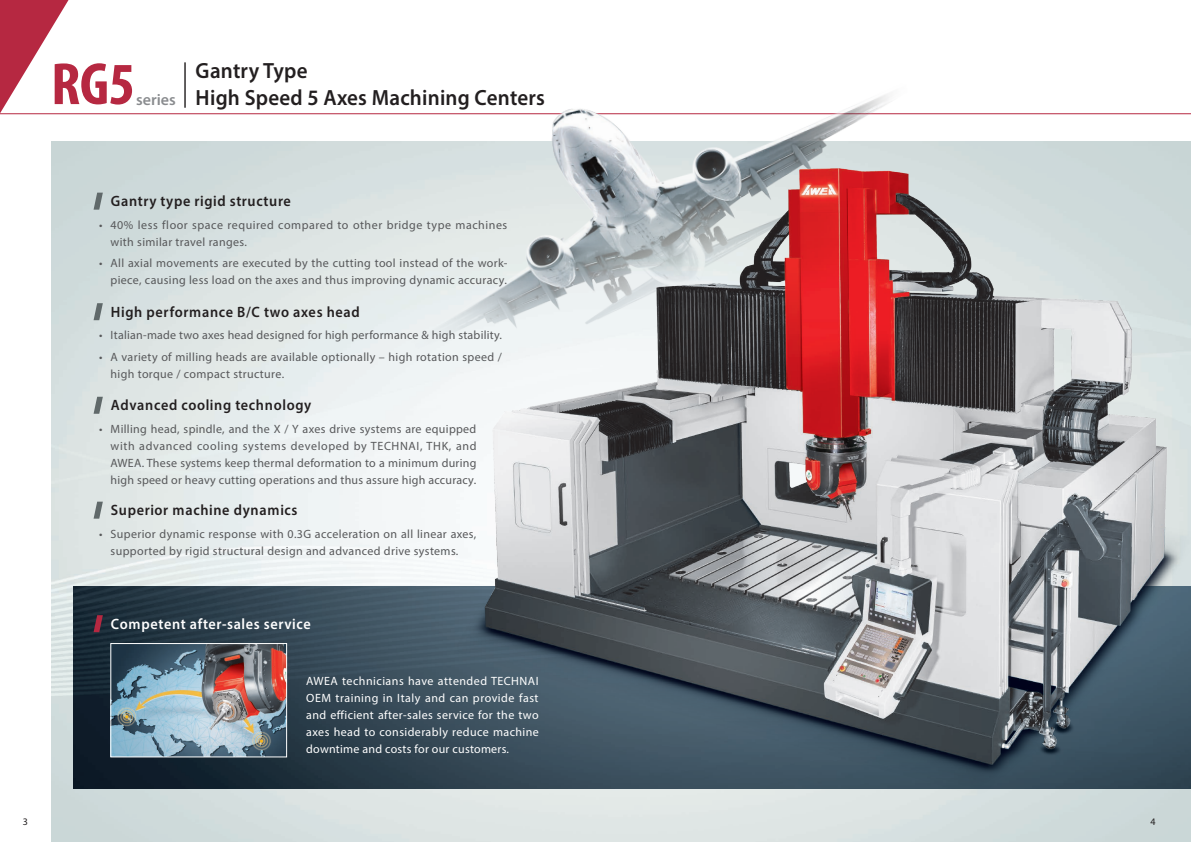
<style>
.page{position:relative;width:1191px;height:842px;background:#fff}
.page>*{position:absolute;margin:0;border:0;box-sizing:border-box;transform-origin:0 0}
.t1{font:700 condensed 60px "Myriad Pro";color:#b62841;scale:1.04 1}
.t2{font:600 22px "Myriad Pro";letter-spacing:.01em;color:#231f20;scale:.95 1}
.t3{font:600 16px "Myriad Pro";color:#8a8c8f}
.t4{font:600 15px "Myriad Pro";letter-spacing:.05em;color:#231f20;scale:.95 1}
.t5{font:600 15px "Myriad Pro";letter-spacing:.045em;color:#fff;scale:.95 1}
.t6{font:12px/17px "Myriad Pro";letter-spacing:.03em;color:#57585a}
.t7{font:12px/17px "Myriad Pro";letter-spacing:.02em;color:#fff;text-align:justify}
.t8{font:10px "Myriad Pro";color:#231f20}
</style>
<div class="page">
<img style="left:51px;top:142px;width:1140px;height:700px">
<img style="left:74px;top:587px;width:337px;height:201px">
<hr style="left:0;top:113px;width:1191px;height:1px;background:#b62841">
<img style="left:354px;top:94px;width:584px;height:259px">
<img style="left:411px;top:156px;width:780px;height:686px">
<svg style="left:0;top:0;width:69px;height:113px"></svg>
<hr style="left:184px;top:62px;width:2px;height:46px;background:#231f20">
<img style="left:113px;top:645px;width:172px;height:110px">
<div style="left:111px;top:643px;width:176px;height:114px;border:1px solid #fff"></div>
<svg style="left:90px;top:187px;width:17px;height:28px"></svg>
<svg style="left:90px;top:297px;width:17px;height:29px"></svg>
<svg style="left:90px;top:391px;width:17px;height:28px"></svg>
<svg style="left:90px;top:496px;width:17px;height:28px"></svg>
<svg style="left:90px;top:609px;width:17px;height:29px"></svg>
<h1 class="t1" style="left:51px;top:47px;width:82px">RG5</h1>
<h3 class="t3" style="left:136px;top:89px;width:41px">series</h3>
<h2 class="t2" style="left:196px;top:57px;width:119px">Gantry Type</h2>
<h2 class="t2" style="left:196px;top:84px;width:369px">High Speed 5 Axes Machining Centers</h2>
<p class="t4" style="left:111px;top:192px;width:191px">Gantry type rigid structure</p>
<p class="t6" style="left:111px;top:216px;width:398px;text-indent:-11px">• 40% less floor space required compared to other bridge type machines with similar travel ranges.</p>
<p class="t6" style="left:99px;top:254px;width:410px;text-align:right">• All axial movements are executed by the cutting tool instead of the work&shy;piece, causing less load on the axes and thus improving dynamic accuracy.</p>
<p class="t4" style="left:111px;top:302px;width:263px">High performance B/C two axes head</p>
<p class="t6" style="left:99px;top:327px;width:404px">• Italian-made two axes head designed for high performance &amp; high stability.</p>
<p class="t6" style="left:111px;top:348px;width:393px;text-indent:-11px">• A variety of milling heads are available optionally – high rotation speed / high torque / compact structure.</p>
<p class="t4" style="left:111px;top:396px;width:213px">Advanced cooling technology</p>
<p class="t6" style="left:111px;top:420px;width:367px;text-align:justify;text-indent:-11px">• Milling head, spindle, and the X / Y axes drive systems are equipped with advanced cooling systems developed by TECHNAI, THK, and AWEA. These systems keep thermal deformation to a minimum during high speed or heavy cutting operations and thus assure high accuracy.</p>
<p class="t4" style="left:111px;top:501px;width:198px">Superior machine dynamics</p>
<p class="t6" style="left:99px;top:525px;width:379px;text-align:center">• Superior dynamic response with 0.3G acceleration on all linear axes, supported by rigid structural design and advanced drive systems.</p>
<p class="t5" style="left:111px;top:614px;width:212px">Competent after-sales service</p>
<p class="t7" style="left:306px;top:672px;width:234px">AWEA technicians have attended TECHNAI OEM training in Italy and can provide fast and efficient after-sales service for the two axes head to considerably reduce machine downtime and costs for our customers.</p>
<p class="t8" style="left:23px;top:816px;width:7px">3</p>
<p class="t8" style="left:1150px;top:816px;width:7px">4</p>
</div>
